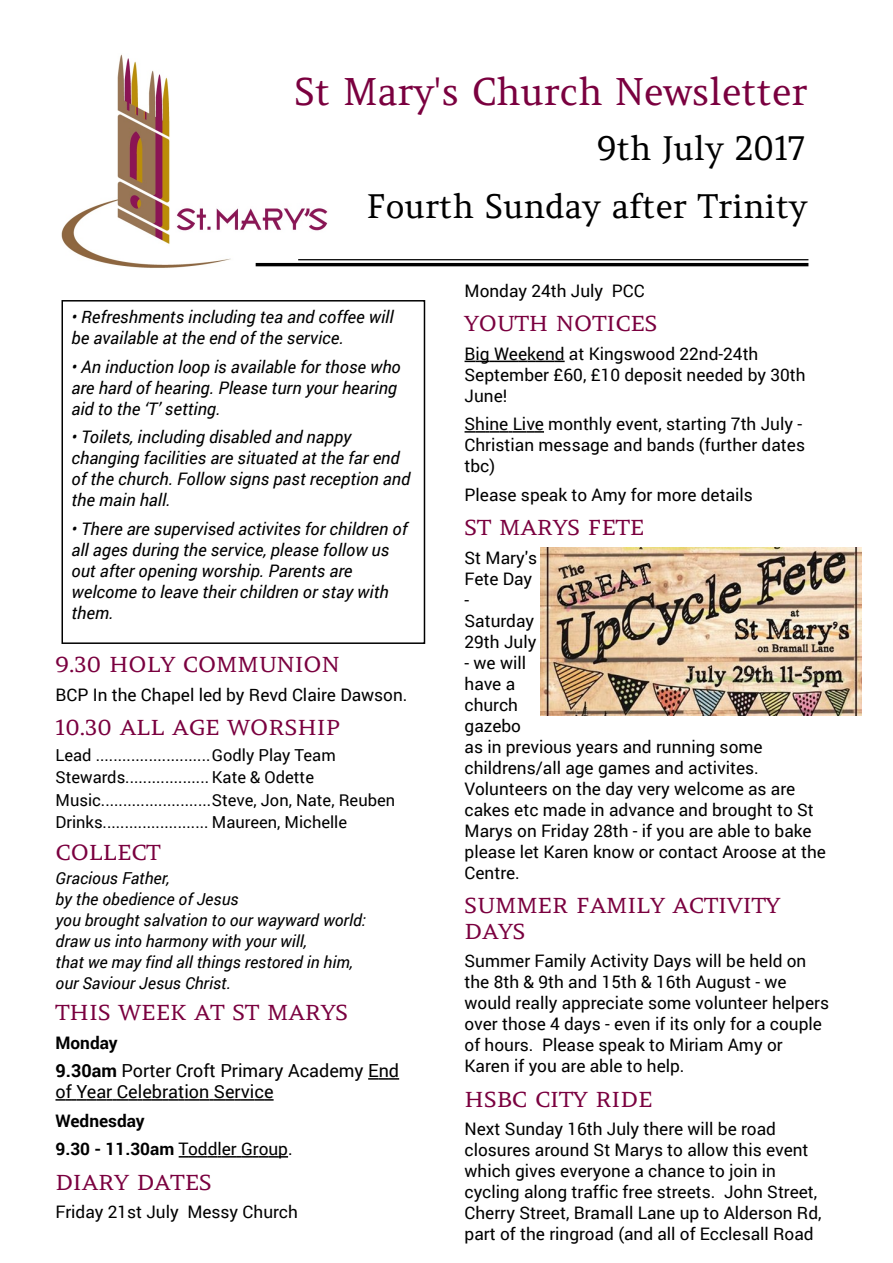
<style>
.page{position:relative;width:893px;height:1263px;background:#fff}
.page>*{position:absolute;margin:0;border:0;box-sizing:border-box;transform-origin:0 0}
.t1{font:37.5px "Amethysta";color:#7a003f}
.t2{font:33px/57.8px "Amethysta";color:#000;text-align:right}
.t3{font:21px/25.5px "Amethysta";color:#7a003f;scale:1.1 1}
.t4{font:18px/21px "Roboto";color:#000}
.t5{font:17.25px/21px "Roboto";color:#000}
.t6{font:italic 17.25px/21px "Roboto";color:#000}
.t7{font:700 17.25px/28.5px "Roboto";color:#000}
.t8{font:16.5px/22.5px "Roboto";color:#000}
.t9{font:italic 16.5px/21px "Roboto";color:#000}
.s1{font-weight:700}
.s2{font-weight:400}
</style>
<div class="page">
<img style="left:61px;top:54px;width:269px;height:214px">
<hr style="left:256px;top:263px;width:552px;height:3px;background:#000">
<hr style="left:298px;top:259px;width:510px;height:1px;background:#000">
<div style="left:280px;top:76px;width:528px;height:45px;background:#fff"></div>
<div style="left:252px;top:135px;width:556px;height:39px;background:#fff"></div>
<svg style="left:368px;top:1078px;width:31px;height:2px"></svg>
<svg style="left:56px;top:1099px;width:218px;height:2px"></svg>
<svg style="left:179px;top:1156px;width:109px;height:1px"></svg>
<svg style="left:465px;top:361px;width:100px;height:1px"></svg>
<svg style="left:465px;top:431px;width:79px;height:2px"></svg>
<div style="left:62px;top:300px;width:363px;height:344px;border:2px solid #000"></div>
<img style="left:540px;top:547px;width:322px;height:169px">
<h1 class="t1" style="left:295px;top:68px;width:514px">St Mary's Church Newsletter</h1>
<h2 class="t2" style="left:366px;top:119px;width:442px">9th July 2017<br>Fourth Sunday after Trinity</h2>
<p class="t6" style="left:72px;top:306px;width:324px">• Refreshments including tea and coffee will be available at the end of the service.</p>
<p class="t6" style="left:72px;top:356px;width:331px">• An induction loop is available for those who are hard of hearing. Please turn your hearing aid to the ‘T’ setting.</p>
<p class="t6" style="left:72px;top:426px;width:340px">• Toilets, including disabled and nappy changing facilities are situated at the far end of the church. Follow signs past reception and the main hall.</p>
<p class="t6" style="left:72px;top:518px;width:337px">• There are supervised activites for children of all ages during the service, please follow us out after opening worship. Parents are welcome to leave their children or stay with them.</p>
<p class="t3" style="left:56px;top:652px;width:260px">9.30 HOLY COMMUNION</p>
<p class="t5" style="left:56px;top:683px;width:353px">BCP In the Chapel led by Revd Claire Dawson.</p>
<p class="t3" style="left:56px;top:715px;width:260px">10.30 ALL AGE WORSHIP</p>
<p class="t8" style="left:56px;top:743px;width:341px">Lead ..........................Godly Play Team Stewards................... Kate &amp; Odette Music.........................Steve, Jon, Nate, Reuben Drinks........................ Maureen, Michelle</p>
<p class="t3" style="left:56px;top:839px;width:97px">COLLECT</p>
<p class="t9" style="left:56px;top:867px;width:312px">Gracious Father,<br>by the obedience of Jesus<br>you brought salvation to our wayward world: draw us into harmony with your will,<br>that we may find all things restored in him, our Saviour Jesus Christ.</p>
<p class="t3" style="left:56px;top:1000px;width:267px">THIS WEEK AT ST MARYS</p>
<p class="t7" style="left:56px;top:1028px;width:64px">Monday</p>
<p class="t4" style="left:56px;top:1060px;width:345px"><span class="s1">9.30am</span> Porter Croft Primary Academy End of Year Celebration Service</p>
<p class="t7" style="left:56px;top:1106px;width:239px">Wednesday<br>9.30 - 11.30am <span class="s2">Toddler Group.</span></p>
<p class="t3" style="left:56px;top:1169px;width:144px">DIARY DATES</p>
<p class="t5" style="left:56px;top:1201px;width:244px">Friday 21st July Messy Church</p>
<p class="t5" style="left:465px;top:279px;width:182px">Monday 24th July PCC</p>
<p class="t3" style="left:465px;top:311px;width:177px">YOUTH NOTICES</p>
<p class="t5" style="left:465px;top:342px;width:343px">Big Weekend at Kingswood 22nd-24th<br>September £60, £10 deposit needed by 30th<br>June!</p>
<p class="t5" style="left:465px;top:413px;width:342px">Shine Live monthly event, starting 7th July -<br>Christian message and bands (further dates tbc)</p>
<p class="t5" style="left:465px;top:483px;width:290px">Please speak to Amy for more details</p>
<p class="t3" style="left:465px;top:515px;width:165px">ST MARYS FETE</p>
<p class="t5" style="left:465px;top:546px;width:74px">St Mary's<br>Fete Day -<br>Saturday<br>29th July</p>
<p class="t5" style="left:465px;top:651px;width:363px">- we will<br>have a<br>church<br>gazebo<br>as in previous years and running some childrens/all age games and activites.<br>Volunteers on the day very welcome as are cakes etc made in advance and brought to St<br>Marys on Friday 28th - if you are able to bake please let Karen know or contact Aroose at the<br>Centre.</p>
<p class="t3" style="left:465px;top:893px;width:288px">SUMMER FAMILY ACTIVITY<br>DAYS</p>
<p class="t5" style="left:465px;top:950px;width:366px">Summer Family Activity Days will be held on the 8th &amp; 9th and 15th &amp; 16th August - we would really appreciate some volunteer helpers over those 4 days - even if its only for a couple of hours. Please speak to Miriam Amy or Karen if you are able to help.</p>
<p class="t3" style="left:465px;top:1086px;width:172px">HSBC CITY RIDE</p>
<p class="t5" style="left:465px;top:1118px;width:358px">Next Sunday 16th July there will be road closures around St Marys to allow this event which gives everyone a chance to join in cycling along traffic free streets. John Street, Cherry Street, Bramall Lane up to Alderson Rd, part of the ringroad (and all of Ecclesall Road</p>
</div>
